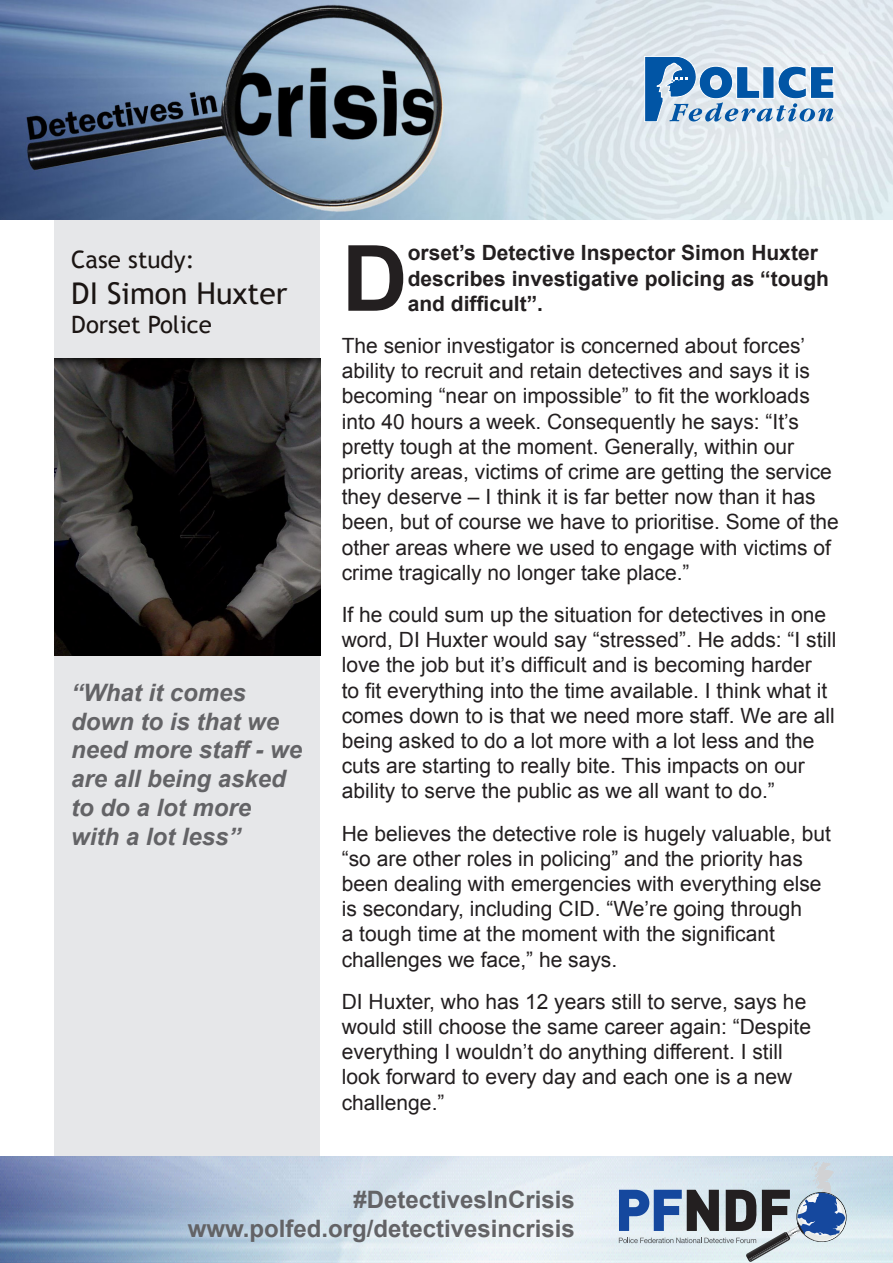
<style>
.page{position:relative;width:893px;height:1263px;background:#fff}
.page>*{position:absolute;margin:0;border:0;box-sizing:border-box;transform-origin:0 0}
.t1{font:700 91.35px "Arial";color:#231f20}
.t2{font:30px "Trebuchet MS";color:#1b1513}
.t3{font:italic 700 24px/28.8px "Arial";color:#636366}
.t4{font:700 24px/28.8px "Arial";color:#636366;text-align:right}
.t5{font:24px "Trebuchet MS";color:#1b1513}
.t6{font:21px/25.2px "Arial";color:#231f20}
.t7{font:700 21px/25.2px "Arial";color:#231f20}
</style>
<div class="page">
<div style="left:54px;top:200px;width:266px;height:961px;background:#e6e7e9"></div>
<img style="left:0;top:0;width:893px;height:220px">
<svg style="left:644px;top:56px;width:190px;height:66px"></svg>
<img style="left:1px;top:1157px;width:892px;height:105px">
<svg style="left:619px;top:1161px;width:227px;height:101px"></svg>
<img style="left:54px;top:358px;width:267px;height:297px">
<p class="t5" style="left:71px;top:245px;width:125px">Case study:</p>
<p class="t2" style="left:71px;top:276px;width:218px">DI Simon Huxter</p>
<p class="t5" style="left:71px;top:310px;width:142px">Dorset Police</p>
<p class="t3" style="left:71px;top:679px;width:233px">“What it comes down to is that we need more staff - we are all being asked to do a lot more with a lot less”</p>
<p class="t1" style="left:342px;top:218px;width:67px">D</p>
<p class="t7" style="left:408px;top:241px;width:423px">orset’s Detective Inspector Simon Huxter describes investigative policing as “tough and difficult”.</p>
<p class="t6" style="left:342px;top:333px;width:499px">The senior investigator is concerned about forces’ ability to recruit and retain detectives and says it is becoming “near on impossible” to fit the workloads into 40 hours a week. Consequently he says: “It’s pretty tough at the moment. Generally, within our priority areas, victims of crime are getting the service they deserve – I think it is far better now than it has been, but of course we have to prioritise. Some of the other areas where we used to engage with victims of crime tragically no longer take place.”</p>
<p class="t6" style="left:342px;top:602px;width:496px">If he could sum up the situation for detectives in one word, DI Huxter would say “stressed”. He adds: “I still love the job but it’s difficult and is becoming harder<br>to fit everything into the time available. I think what it comes down to is that we need more staff. We are all being asked to do a lot more with a lot less and the cuts are starting to really bite. This impacts on our ability to serve the public as we all want to do.”</p>
<p class="t6" style="left:342px;top:821px;width:491px">He believes the detective role is hugely valuable, but “so are other roles in policing” and the priority has been dealing with emergencies with everything else is secondary, including CID. “We’re going through<br>a tough time at the moment with the significant challenges we face,” he says.</p>
<p class="t6" style="left:342px;top:989px;width:471px">DI Huxter, who has 12 years still to serve, says he would still choose the same career again: “Despite everything I wouldn’t do anything different. I still look forward to every day and each one is a new challenge.”</p>
<p class="t4" style="left:188px;top:1186px;width:389px">#DetectivesInCrisis www.polfed.org/detectivesincrisis</p>
</div>
